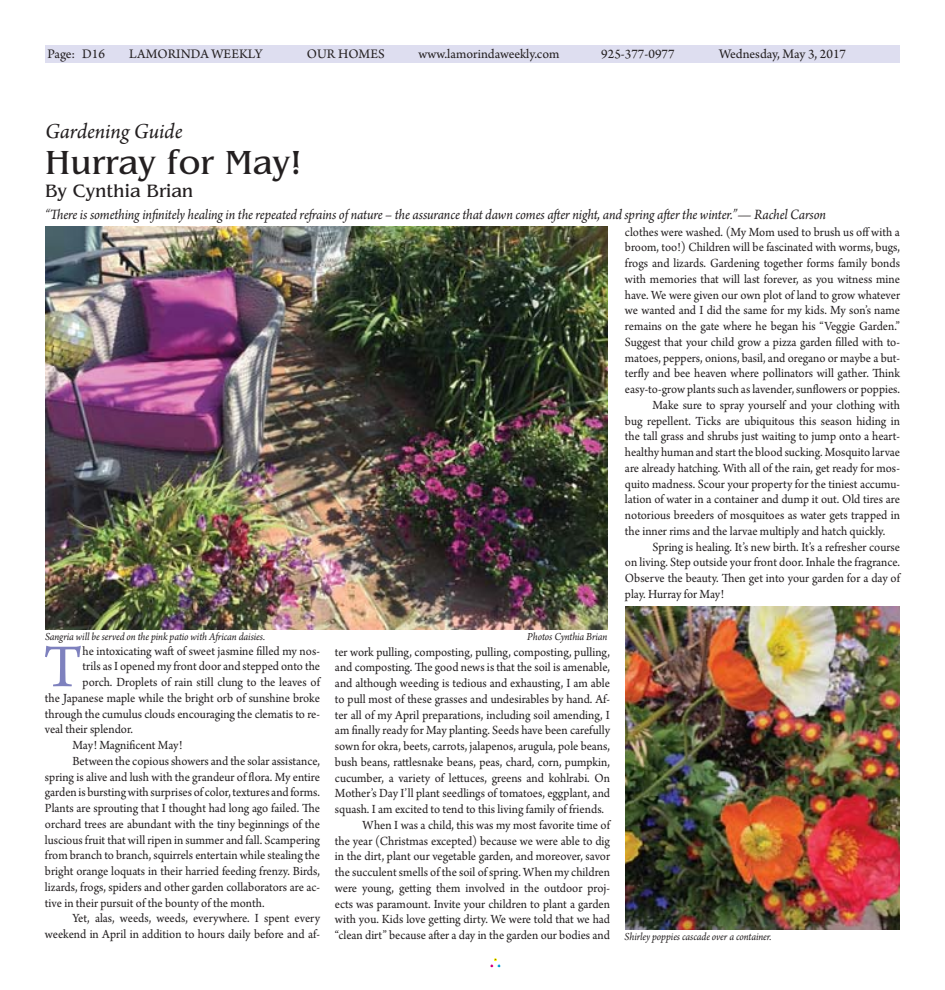
<style>
.page{position:relative;width:945px;height:990px;background:#fff}
.page>*{position:absolute;margin:0;border:0;box-sizing:border-box;transform-origin:0 0}
.t1{font:64.12px "Arno Pro";color:#7e81be;scale:.95 1}
.t2{font:35px "Benguiat";color:#231f20}
.t3{font:italic 22.5px "Arno Pro";letter-spacing:-.005em;color:#231f20}
.t4{font:18.75px "Benguiat";color:#231f20}
.t5{font:italic 15px "Arno Pro";letter-spacing:-.01em;color:#231f20;scale:.94 1}
.t6{font:13.75px "Arno Pro";color:#231f20}
.t7{font:13.12px "Arno Pro";color:#231f20;scale:.95 1}
.t8{font:italic 11.25px "Arno Pro";letter-spacing:-.005em;color:#231f20;scale:.94 1}
</style>
<div class="page">
<div style="left:490px;top:958px;width:11px;height:10px;border:1px solid #fff"></div>
<div style="left:45px;top:45px;width:855px;height:17px;background:#dedef0"></div>
<img style="left:625px;top:607px;width:275px;height:323px">
<img style="left:45px;top:227px;width:563px;height:403px">
<p class="t6" style="left:82px;top:45px;width:24px">D16</p>
<p class="t6" style="left:719px;top:45px;width:129px">Wednesday, May 3, 2017</p>
<p class="t6" style="left:48px;top:45px;width:29px">Page:</p>
<p class="t6" style="left:129px;top:45px;width:135px">LAMORINDA WEEKLY</p>
<p class="t6" style="left:307px;top:45px;width:79px">OUR HOMES</p>
<p class="t6" style="left:419px;top:45px;width:142px">www.lamorindaweekly.com</p>
<p class="t6" style="left:601px;top:45px;width:75px">925-377-0977</p>
<h3 class="t3" style="left:45px;top:121px;width:139px">Gardening Guide</h3>
<h2 class="t2" style="left:45px;top:142px;width:258px">Hurray for May!</h2>
<h3 class="t4" style="left:45px;top:179px;width:150px">By Cynthia Brian</h3>
<p class="t5" style="left:45px;top:208px;width:832px">“There is something infinitely healing in the repeated refrains of nature – the assurance that dawn comes after night, and spring after the winter.”— Rachel Carson</p>
<p class="t8" style="left:45px;top:632px;width:236px">Sangria will be served on the pink patio with African daisies.</p>
<p class="t8" style="left:527px;top:632px;width:87px">Photos Cynthia Brian</p>
<h1 class="t1" style="left:44px;top:627px;width:43px">T</h1>
<p class="t7" style="left:83px;top:642px;width:251px">he intoxicating waft of sweet jasmine filled my nos-</p>
<p class="t7" style="left:83px;top:658px;width:251px">trils as I opened my front door and stepped onto the</p>
<p class="t7" style="left:83px;top:674px;width:251px">porch. Droplets of rain still clung to the leaves of</p>
<p class="t7" style="left:45px;top:690px;width:291px">the Japanese maple while the bright orb of sunshine broke</p>
<p class="t7" style="left:45px;top:705px;width:291px">through the cumulus clouds encouraging the clematis to re-</p>
<p class="t7" style="left:45px;top:721px;width:94px">veal their splendor.</p>
<p class="t7" style="left:72px;top:737px;width:117px">May! Magnificent May!</p>
<p class="t7" style="left:72px;top:753px;width:262px">Between the copious showers and the solar assistance,</p>
<p class="t7" style="left:45px;top:768px;width:291px">spring is alive and lush with the grandeur of flora. My entire</p>
<p class="t7" style="left:45px;top:784px;width:291px">garden is bursting with surprises of color, textures and forms.</p>
<p class="t7" style="left:45px;top:800px;width:291px">Plants are sprouting that I thought had long ago failed. The</p>
<p class="t7" style="left:45px;top:816px;width:291px">orchard trees are abundant with the tiny beginnings of the</p>
<p class="t7" style="left:45px;top:831px;width:291px">luscious fruit that will ripen in summer and fall. Scampering</p>
<p class="t7" style="left:45px;top:847px;width:291px">from branch to branch, squirrels entertain while stealing the</p>
<p class="t7" style="left:45px;top:863px;width:291px">bright orange loquats in their harried feeding frenzy. Birds,</p>
<p class="t7" style="left:45px;top:879px;width:291px">lizards, frogs, spiders and other garden collaborators are ac-</p>
<p class="t7" style="left:45px;top:894px;width:233px">tive in their pursuit of the bounty of the month.</p>
<p class="t7" style="left:72px;top:910px;width:262px">Yet, alas, weeds, weeds, everywhere. I spent every</p>
<p class="t7" style="left:45px;top:926px;width:291px">weekend in April in addition to hours daily before and af-</p>
<p class="t7" style="left:335px;top:643px;width:291px">ter work pulling, composting, pulling, composting, pulling,</p>
<p class="t7" style="left:335px;top:659px;width:291px">and composting. The good news is that the soil is amenable,</p>
<p class="t7" style="left:335px;top:675px;width:291px">and although weeding is tedious and exhausting, I am able</p>
<p class="t7" style="left:335px;top:691px;width:291px">to pull most of these grasses and undesirables by hand. Af-</p>
<p class="t7" style="left:335px;top:706px;width:291px">ter all of my April preparations, including soil amending, I</p>
<p class="t7" style="left:335px;top:722px;width:291px">am finally ready for May planting. Seeds have been carefully</p>
<p class="t7" style="left:335px;top:738px;width:291px">sown for okra, beets, carrots, jalapenos, arugula, pole beans,</p>
<p class="t7" style="left:335px;top:754px;width:291px">bush beans, rattlesnake beans, peas, chard, corn, pumpkin,</p>
<p class="t7" style="left:335px;top:769px;width:291px">cucumber, a variety of lettuces, greens and kohlrabi. On</p>
<p class="t7" style="left:335px;top:785px;width:291px">Mother’s Day I’ll plant seedlings of tomatoes, eggplant, and</p>
<p class="t7" style="left:335px;top:801px;width:285px">squash. I am excited to tend to this living family of friends.</p>
<p class="t7" style="left:362px;top:817px;width:262px">When I was a child, this was my most favorite time of</p>
<p class="t7" style="left:335px;top:832px;width:291px">the year (Christmas excepted) because we were able to dig</p>
<p class="t7" style="left:335px;top:848px;width:291px">in the dirt, plant our vegetable garden, and moreover, savor</p>
<p class="t7" style="left:335px;top:864px;width:291px">the succulent smells of the soil of spring. When my children</p>
<p class="t7" style="left:335px;top:880px;width:291px">were young, getting them involved in the outdoor proj-</p>
<p class="t7" style="left:335px;top:895px;width:291px">ects was paramount. Invite your children to plant a garden</p>
<p class="t7" style="left:335px;top:911px;width:291px">with you. Kids love getting dirty. We were told that we had</p>
<p class="t7" style="left:335px;top:927px;width:291px">“clean dirt” because after a day in the garden our bodies and</p>
<p class="t7" style="left:625px;top:223px;width:291px">clothes were washed. (My Mom used to brush us off with a</p>
<p class="t7" style="left:625px;top:239px;width:291px">broom, too!) Children will be fascinated with worms, bugs,</p>
<p class="t7" style="left:625px;top:255px;width:291px">frogs and lizards. Gardening together forms family bonds</p>
<p class="t7" style="left:625px;top:271px;width:291px">with memories that will last forever, as you witness mine</p>
<p class="t7" style="left:625px;top:286px;width:291px">have. We were given our own plot of land to grow whatever</p>
<p class="t7" style="left:625px;top:302px;width:291px">we wanted and I did the same for my kids. My son’s name</p>
<p class="t7" style="left:625px;top:318px;width:291px">remains on the gate where he began his “Veggie Garden.”</p>
<p class="t7" style="left:625px;top:334px;width:291px">Suggest that your child grow a pizza garden filled with to-</p>
<p class="t7" style="left:625px;top:349px;width:291px">matoes, peppers, onions, basil, and oregano or maybe a but-</p>
<p class="t7" style="left:625px;top:365px;width:291px">terfly and bee heaven where pollinators will gather. Think</p>
<p class="t7" style="left:625px;top:381px;width:291px">easy-to-grow plants such as lavender, sunflowers or poppies.</p>
<p class="t7" style="left:652px;top:397px;width:262px">Make sure to spray yourself and your clothing with</p>
<p class="t7" style="left:625px;top:412px;width:291px">bug repellent. Ticks are ubiquitous this season hiding in</p>
<p class="t7" style="left:625px;top:428px;width:291px">the tall grass and shrubs just waiting to jump onto a heart-</p>
<p class="t7" style="left:625px;top:444px;width:291px">healthy human and start the blood sucking. Mosquito larvae</p>
<p class="t7" style="left:625px;top:460px;width:291px">are already hatching. With all of the rain, get ready for mos-</p>
<p class="t7" style="left:625px;top:475px;width:291px">quito madness. Scour your property for the tiniest accumu-</p>
<p class="t7" style="left:625px;top:491px;width:291px">lation of water in a container and dump it out. Old tires are</p>
<p class="t7" style="left:625px;top:507px;width:291px">notorious breeders of mosquitoes as water gets trapped in</p>
<p class="t7" style="left:625px;top:523px;width:276px">the inner rims and the larvae multiply and hatch quickly.</p>
<p class="t7" style="left:652px;top:538px;width:262px">Spring is healing. It’s new birth. It’s a refresher course</p>
<p class="t7" style="left:625px;top:554px;width:291px">on living. Step outside your front door. Inhale the fragrance.</p>
<p class="t7" style="left:625px;top:570px;width:291px">Observe the beauty. Then get into your garden for a day of</p>
<p class="t7" style="left:625px;top:586px;width:106px">play. Hurray for May!</p>
<p class="t8" style="left:625px;top:931px;width:158px">Shirley poppies cascade over a container.</p>
</div>
